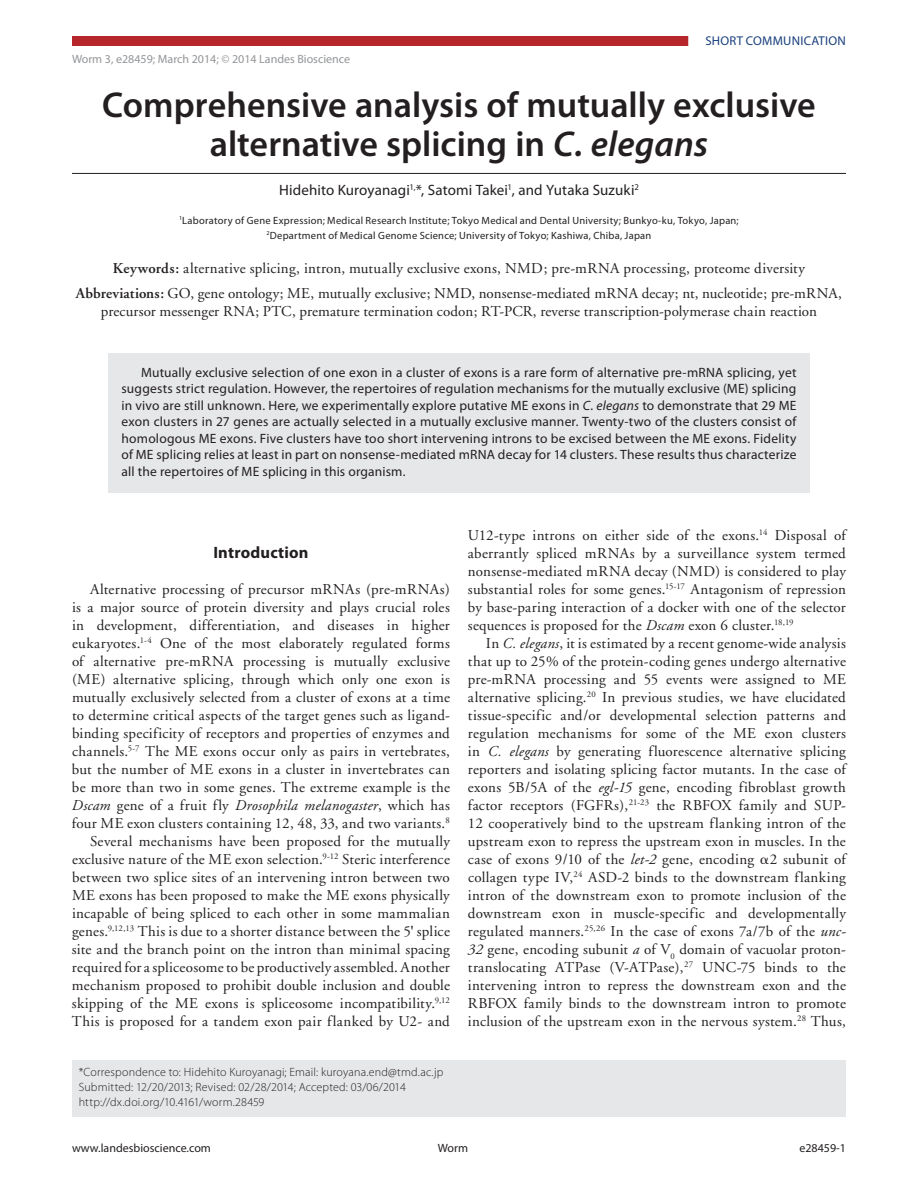
<style>
.page{position:relative;width:918px;height:1188px;background:#fff}
.page>*{position:absolute;margin:0;border:0;box-sizing:border-box;transform-origin:0 0}
.t1{font:600 36px/39px "Myriad Pro";color:#231f20;text-align:center}
.t2{font:700 16.5px "Myriad Pro";letter-spacing:.01em;color:#231f20}
.t3{font:15px/18px "Adobe Garamond";letter-spacing:.015em;color:#231f20;text-align:justify}
.t4{font:15px "Myriad Pro";letter-spacing:.01em;color:#231f20}
.t5{font:13.5px/16.5px "Myriad Pro";letter-spacing:.015em;color:#231f20;text-align:justify}
.t6{font:12.75px "Myriad Pro";letter-spacing:.02em;color:#193f7c}
.t7{font:300 12px/15px "Myriad Pro";letter-spacing:.01em;color:#231f20}
.t8{font:12px "Myriad Pro";color:#939598}
.t9{font:12px "Myriad Pro";color:#231f20}
.t10{font:10.5px/15px "Myriad Pro";letter-spacing:.025em;color:#231f20;text-align:center}
.s1{font-style:italic}
.s2{font-weight:600}
.s3{font-family:"Times New Roman"}
.s4{font-family:"Universal Std Greekw Math Pi"}
</style>
<div class="page">
<div style="left:72px;top:36px;width:774px;height:10px;background:#b7262b"></div>
<div style="left:688px;top:36px;width:158px;height:10px;background:#fff"></div>
<div style="left:72px;top:1060px;width:774px;height:57px;background:#e6e7e9"></div>
<hr style="left:72px;top:173px;width:774px;height:1px;background:#231f20">
<div style="left:108px;top:353px;width:702px;height:139px;background:#e6e7e9"></div>
<p class="t8" style="left:72px;top:52px;width:280px">Worm 3, e28459; March 2014; © 2014 Landes Bioscience</p>
<p class="t6" style="left:705px;top:33px;width:142px">Short Communication</p>
<h1 class="t1" style="left:102px;top:85px;width:715px">Comprehensive analysis of mutually exclusive alternative splicing in <span class="s1">C. elegans</span></h1>
<p class="t4" style="left:279px;top:181px;width:361px">Hidehito Kuroyanagi<sup>1,</sup>*, Satomi Takei<sup>1</sup>, and Yutaka Suzuki<sup>2</sup></p>
<p class="t10" style="left:179px;top:212px;width:561px"><sup>1</sup>Laboratory of Gene Expression; Medical Research Institute; Tokyo Medical and Dental University; Bunkyo-ku, Tokyo, Japan;<br><sup>2</sup>Department of Medical Genome Science; University of Tokyo; Kashiwa, Chiba, Japan</p>
<p class="t3" style="left:76px;top:256px;width:768px;line-height:24.8px;text-align:center"><span class="s2">Keywords:</span> alternative splicing, intron, mutually exclusive exons, NMD; pre-mRNA processing, proteome diversity<br><span class="s2">Abbreviations:</span> GO, gene ontology; ME, mutually exclusive; NMD, nonsense-mediated mRNA decay; nt, nucleotide; pre-mRNA,</p>
<p class="t3" style="left:101px;top:302px;width:718px">precursor messenger RNA; PTC, premature termination codon; RT-PCR, reverse transcription-polymerase chain reaction</p>
<p class="t5" style="left:141px;top:364px;width:567px">Mutually exclusive selection of one exon in a cluster of exons is a rare form of alternative pre-mRNA</p>
<p class="t5" style="left:121px;top:364px;width:677px;text-indent:606px">splicing, yet suggests strict regulation. However, the repertoires of regulation mechanisms for the mutually exclusive (ME) splicing in vivo are still unknown. H ere, we experimentally explore putative ME exons in <span class="s1">C. elegans</span> to demonstrate that 29 ME exon clusters in 27 genes are actually selected in a mutually exclusive manner. Twenty-two of the clusters consist of homologous ME exons. Five clusters have too short intervening introns to be excised between the ME exons. Fidelity of ME splicing relies at least in part on nonsense-mediated mRNA</p>
<p class="t5" style="left:498px;top:446px;width:300px">decay for 14 clusters. These results thus characterize</p>
<p class="t5" style="left:122px;top:463px;width:286px">all the repertoires of ME splicing in this organism.</p>
<p class="t2" style="left:213px;top:542px;width:97px">Introduction</p>
<p class="t3" style="left:72px;top:581px;width:380px;text-align:right">Alternative processing of precursor mRNAs (pre-mRNAs)<br>is a major source of protein diversity and plays crucial roles in development, differentiation, and diseases in higher eukaryotes.<sup>1-4</sup> One of the most elaborately regulated forms of alternative pre-mRNA processing is mutually exclusive (ME) alternative splicing, through which only one exon is mutually exclusively selected from a cluster of exons at a time to determine critical aspects of the target genes such as ligand&shy;binding specificity of receptors and properties of enzymes and channels.<sup>5-7</sup> The ME exons occur only as pairs in vertebrates, but the number of ME exons in a cluster in invertebrates can be more than two in some genes. The extreme example is the <span class="s1">Dscam</span> gene of a fruit fly <span class="s1">Drosophila melanogaster</span>, which has four ME exon clusters containing 12, 48, 33, and two variants.<sup>8<br></sup>Several mechanisms have been proposed for the mutually exclusive nature of the ME exon selection.<sup>9-12</sup> Steric interference between two splice sites of an intervening intron between two ME exons has been proposed to make the ME exons physically incapable of being spliced to each other in some mammalian genes.<sup>9,12,13</sup> This is due to a shorter distance between the 5<span class="s3">'</span> splice site and the branch point on the intron than minimal spacing required for a spliceosome to be productively assembled. Another mechanism proposed to prohibit double inclusion and double skipping of the ME exons is spliceosome incompatibility.<sup>9,12<br></sup>This is proposed for a tandem exon pair flanked by U2- and</p>
<p class="t7" style="left:79px;top:1064px;width:366px">*Correspondence to: Hidehito Kuroyanagi; Email: kuroyana.end@tmd.ac.jp<br>Submitted: 12/20/2013; Revised: 02/28/2014; Accepted: 03/06/2014 http://dx.doi.org/10.4161/worm.28459</p>
<p class="t3" style="left:468px;top:527px;width:379px">U12-type introns on either side of the exons.<sup>14</sup> Disposal of aberrantly spliced mRNAs by a surveillance system termed nonsense-mediated mRNA decay (NMD) is considered to play substantial roles for some genes.<sup>15-17</sup> Antagonism of repression by base-paring interaction of a docker with one of the selector sequences is proposed for the <span class="s1">Dscam</span> exon 6 cluster.<sup>18,19</sup></p>
<p class="t3" style="left:468px;top:635px;width:380px;text-indent:18px">In <span class="s1">C. elegans</span>, it is estimated by a recent genome-wide analysis that up to 25% of the protein-coding genes undergo alternative pre-mRNA processing and 55 events were assigned to ME alternative splicing.<sup>20</sup> In previous studies, we have elucidated tissue-specific and/or developmental selection patterns and regulation mechanisms for some of the ME exon clusters in <span class="s1">C. elegans</span> by generating fluorescence alternative splicing reporters and isolating splicing factor mutants. In the case of exons 5B/5A of the <span class="s1">egl-15</span> gene, encoding fibroblast growth factor receptors (FGFRs),<sup>21-23</sup> the RBFOX family and SUP-12 cooperatively bind to the upstream flanking intron of the upstream exon to repress the upstream exon in muscles. In the case of exons 9/10 of the <span class="s1">let-2</span> gene, encoding <span class="s4">α</span>2 subunit of collagen type IV,<sup>24</sup> ASD-2 binds to the downstream flanking intron of the downstream exon to promote inclusion of the downstream exon in muscle-specific and developmentally regulated manners.<sup>25,26</sup> In the case of exons 7a/7b of the <span class="s1">unc-32</span> gene, encoding subunit <span class="s1">a</span> of V<sub>0</sub> domain of vacuolar proton&shy;translocating ATPase (V-ATPase),<sup>27</sup> UNC-75 binds to the intervening intron to repress the downstream exon and the RBFOX family binds to the downstream intron to promote inclusion of the upstream exon in the nervous system.<sup>28</sup> Thus,</p>
<p class="t9" style="left:72px;top:1141px;width:140px">www.landesbioscience.com</p>
<p class="t9" style="left:438px;top:1141px;width:32px">Worm</p>
<p class="t9" style="left:799px;top:1141px;width:48px">e28459-1</p>
</div>
